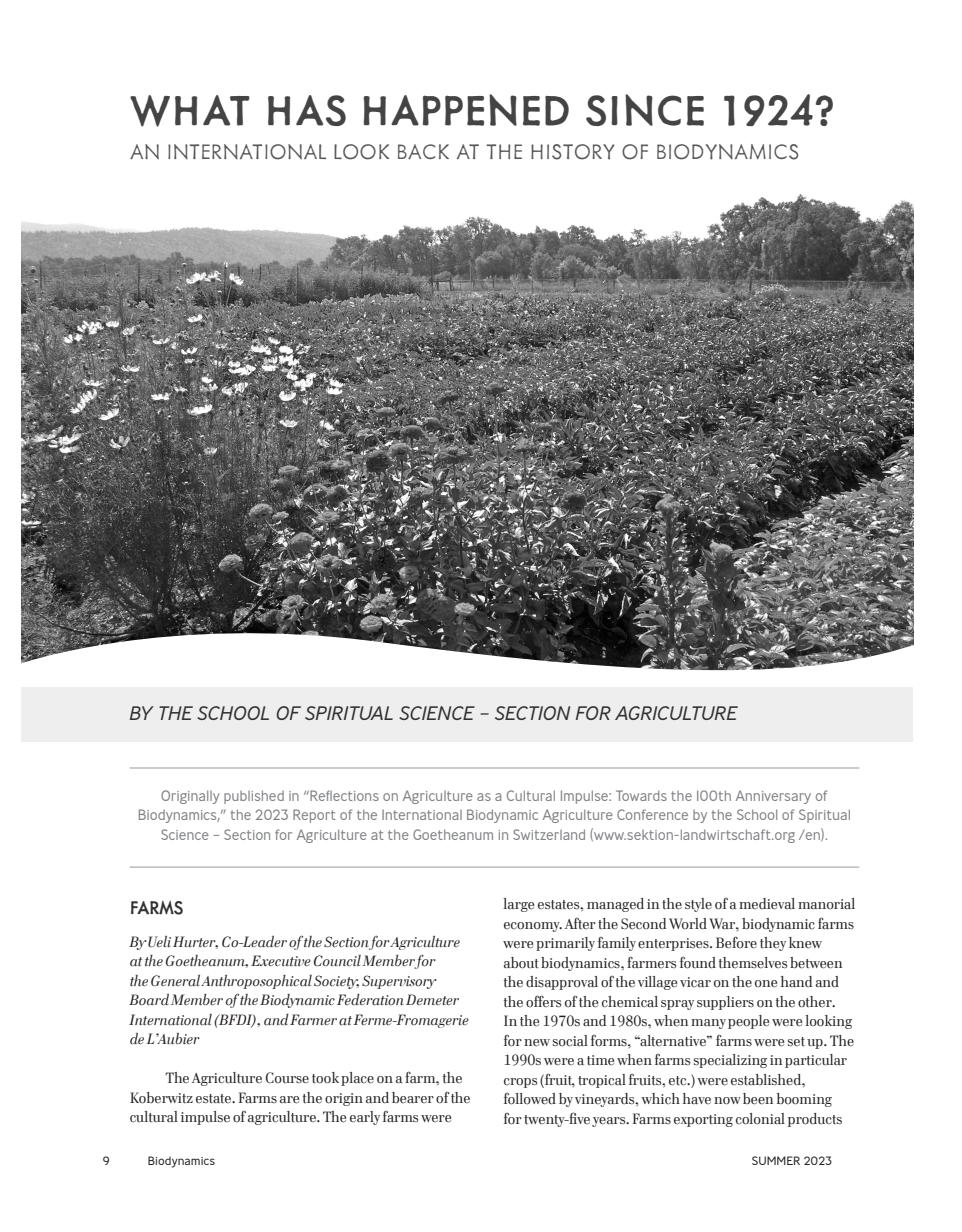
<style>
.page{position:relative;width:962px;height:1232px;background:#fff}
.page>*{position:absolute;margin:0;border:0;box-sizing:border-box;transform-origin:0 0}
.t1{font:500 48px "Metallophile Sp 8";letter-spacing:.02em;color:#444;scale:.96 1}
.t2{font:300 24px "Metallophile Sp 8";letter-spacing:.01em;color:#57585a;scale:.96 1}
.t3{font:500 21px "Metallophile Sp 8";letter-spacing:-.02em;color:#333233;scale:.95 1}
.t4{font:italic 300 19.5px "Ministry";color:#333233}
.t5{font:15px/19.5px "Cellini TF";color:#231f20}
.t6{font:300 15px/19.5px "Ministry";letter-spacing:-.01em;color:#808285;text-align:center;scale:.96 1}
.t7{font:italic 15px/19.5px "Cellini TF";color:#231f20}
.t8{font:300 12px "Ministry";color:#231f20}
</style>
<div class="page">
<img style="left:22px;top:194px;width:891px;height:419px">
<svg style="left:21px;top:613px;width:893px;height:156px"></svg>
<div style="left:22px;top:687px;width:891px;height:55px;background:#eeeeef"></div>
<hr style="left:130px;top:866px;width:729px;height:1px;background:#babbbe">
<hr style="left:130px;top:767px;width:729px;height:1px;background:#babbbe">
<h1 class="t1" style="left:130px;top:82px;width:737px">WHAT HAS HAPPENED SINCE 1924?</h1>
<h2 class="t2" style="left:130px;top:137px;width:699px">AN INTERNATIONAL LOOK BACK AT THE HISTORY OF BIODYNAMICS</h2>
<h3 class="t4" style="left:130px;top:701px;width:609px">BY THE SCHOOL OF SPIRITUAL SCIENCE – SECTION FOR AGRICULTURE</h3>
<p class="t6" style="left:138px;top:785px;width:744px">Originally published in “Reflections on Agriculture as a Cultural Impulse: Towards the 100th Anniversary of<br>Biodynamics,” the 2023 Report of the International Biodynamic Agriculture Conference by the School of Spiritual<br>Science – Section for Agriculture at the Goetheanum in Switzerland (www.sektion-landwirtschaft.org /en).</p>
<h3 class="t3" style="left:130px;top:894px;width:58px">FARMS</h3>
<p class="t7" style="left:130px;top:931px;width:340px">By Ueli Hurter, Co-Leader of the Section for Agriculture at the Goetheanum, Executive Council Member for<br>the General Anthroposophical Society, Supervisory Board Member of the Biodynamic Federation Demeter International (BFDI), and Farmer at Ferme-Fromagerie de L’Aubier</p>
<p class="t5" style="left:130px;top:1068px;width:342px;text-indent:36px">The Agriculture Course took place on a farm, the<br>Koberwitz estate. Farms are the origin and bearer of the cultural impulse of agriculture. The early farms were</p>
<p class="t5" style="left:503px;top:893px;width:353px">large estates, managed in the style of a medieval manorial economy. After the Second World War, biodynamic farms were primarily family enterprises. Before they knew about biodynamics, farmers found themselves between the disapproval of the village vicar on the one hand and the offers of the chemical spray suppliers on the other.<br>In the 1970s and 1980s, when many people were looking for new social forms, “alternative” farms were set up. The 1990s were a time when farms specializing in particular crops (fruit, tropical fruits, etc.) were established, followed by vineyards, which have now been booming<br>for twenty-five years. Farms exporting colonial products</p>
<p class="t8" style="left:103px;top:1153px;width:9px">9</p>
<p class="t8" style="left:148px;top:1153px;width:69px">Biodynamics</p>
<p class="t8" style="left:751px;top:1153px;width:82px">SUMMER 2023</p>
</div>
